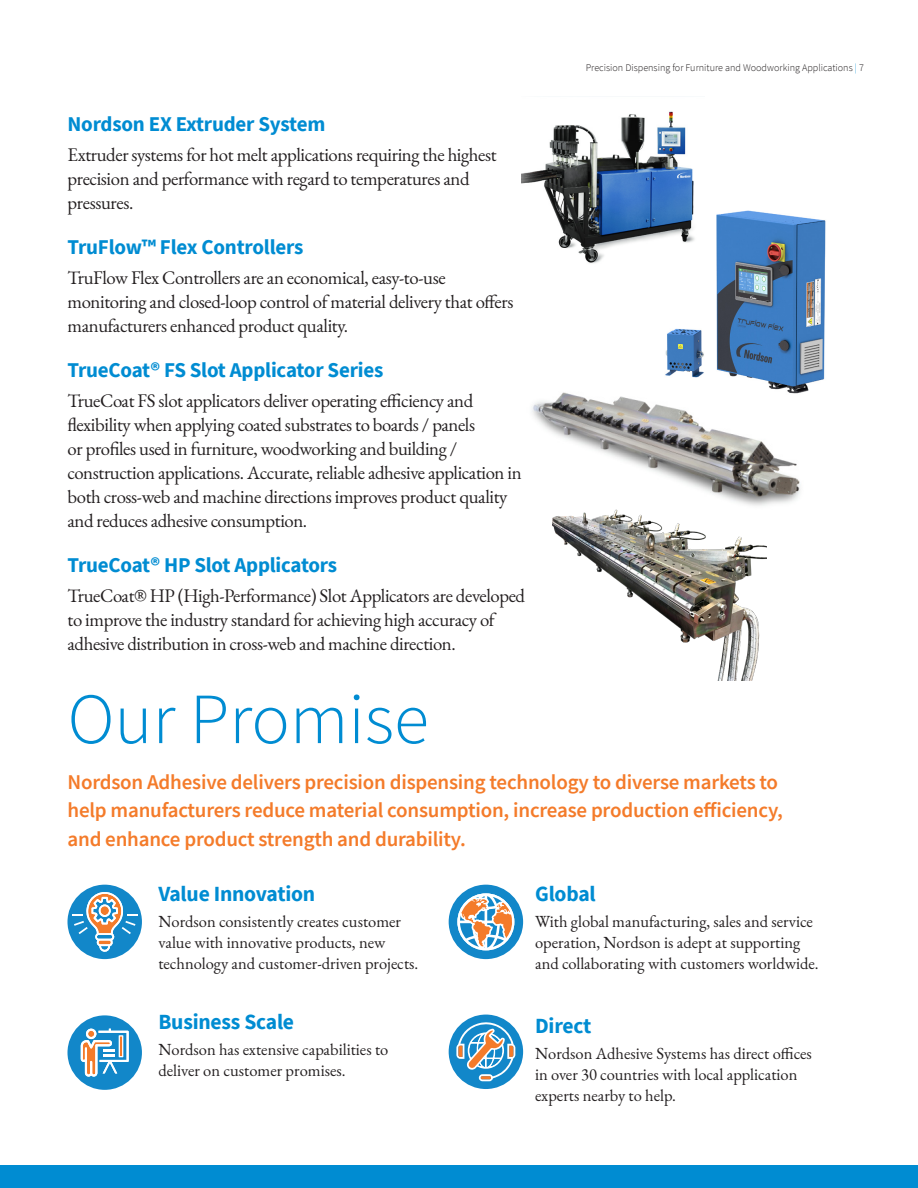
<style>
.page{position:relative;width:918px;height:1188px;background:#fff}
.page>*{position:absolute;margin:0;border:0;box-sizing:border-box;transform-origin:0 0}
.t1{font:300 72px "Source Sans Pro";color:#008cd2}
.t2{font:700 21.6px "Source Sans Pro";letter-spacing:-.01em;color:#008cd2}
.t3{font:600 21px/28.5px "Source Sans Pro";letter-spacing:-.01em;color:#f47b2a}
.t4{font:700 21px "Source Sans Pro";letter-spacing:-.01em;color:#008cd2}
.t5{font:18.75px/24px "EB Garamond";letter-spacing:-.02em;color:#231f20}
.t6{font:16.5px/21px "EB Garamond";color:#231f20}
.t7{font:300 10.2px "Source Sans Pro";color:#231f20}
.s1{color:#008cd2}
</style>
<div class="page">
<svg style="left:67px;top:885px;width:75px;height:74px"></svg>
<svg style="left:67px;top:1015px;width:75px;height:75px"></svg>
<div style="left:449px;top:1015px;width:74px;height:74px;background:#1287c9;border-radius:50%"></div>
<div style="left:449px;top:885px;width:74px;height:74px;background:#1287c9;border-radius:50%"></div>
<svg style="left:456px;top:893px;width:61px;height:188px"></svg>
<div style="left:0;top:1166px;width:918px;height:22px;background:#008cd2"></div>
<img style="left:532px;top:392px;width:268px;height:113px">
<img style="left:552px;top:504px;width:214px;height:177px">
<img style="left:639px;top:210px;width:187px;height:186px">
<img style="left:522px;top:111px;width:183px;height:157px">
<p class="t4" style="left:68px;top:109px;width:259px">Nordson EX Extruder System</p>
<p class="t5" style="left:68px;top:143px;width:431px">Extruder systems for hot melt applications requiring the highest precision and performance with regard to temperatures and pressures.</p>
<p class="t4" style="left:68px;top:232px;width:237px">TruFlow™ Flex Controllers</p>
<p class="t5" style="left:68px;top:266px;width:447px">TruFlow Flex Controllers are an economical, easy-to-use monitoring and closed-loop control of material delivery that offers manufacturers enhanced product quality.</p>
<p class="t4" style="left:68px;top:355px;width:317px">TrueCoat® FS Slot Applicator Series</p>
<p class="t5" style="left:68px;top:389px;width:456px">TrueCoat FS slot applicators deliver operating efficiency and flexibility when applying coated substrates to boards / panels<br>or profiles used in furniture, woodworking and building / construction applications. Accurate, reliable adhesive application in both cross-web and machine directions improves product quality and reduces adhesive consumption.</p>
<p class="t4" style="left:68px;top:550px;width:271px">TrueCoat® HP Slot Applicators</p>
<p class="t5" style="left:68px;top:584px;width:459px">TrueCoat® HP (High-Performance) Slot Applicators are developed to improve the industry standard for achieving high accuracy of adhesive distribution in cross-web and machine direction.</p>
<p class="t7" style="left:586px;top:62px;width:280px">Precision Dispensing for Furniture and Woodworking Applications <span class="s1">|</span> 7</p>
<p class="t1" style="left:68px;top:675px;width:363px">Our Promise</p>
<p class="t3" style="left:68px;top:767px;width:717px">Nordson Adhesive delivers precision dispensing technology to diverse markets to help manufacturers reduce material consumption, increase production efficiency, and enhance product strength and durability.</p>
<p class="t2" style="left:535px;top:879px;width:62px">Global</p>
<p class="t6" style="left:535px;top:911px;width:285px">With global manufacturing, sales and service operation, Nordson is adept at supporting and collaborating with customers worldwide.</p>
<p class="t2" style="left:158px;top:879px;width:158px">Value Innovation</p>
<p class="t6" style="left:158px;top:911px;width:261px">Nordson consistently creates customer value with innovative products, new technology and customer-driven projects.</p>
<p class="t2" style="left:158px;top:1007px;width:137px">Business Scale</p>
<p class="t6" style="left:158px;top:1039px;width:231px">Nordson has extensive capabilities to deliver on customer promises.</p>
<p class="t2" style="left:535px;top:1011px;width:58px">Direct</p>
<p class="t6" style="left:535px;top:1043px;width:278px">Nordson Adhesive Systems has direct offices in over 30 countries with local application experts nearby to help.</p>
</div>
